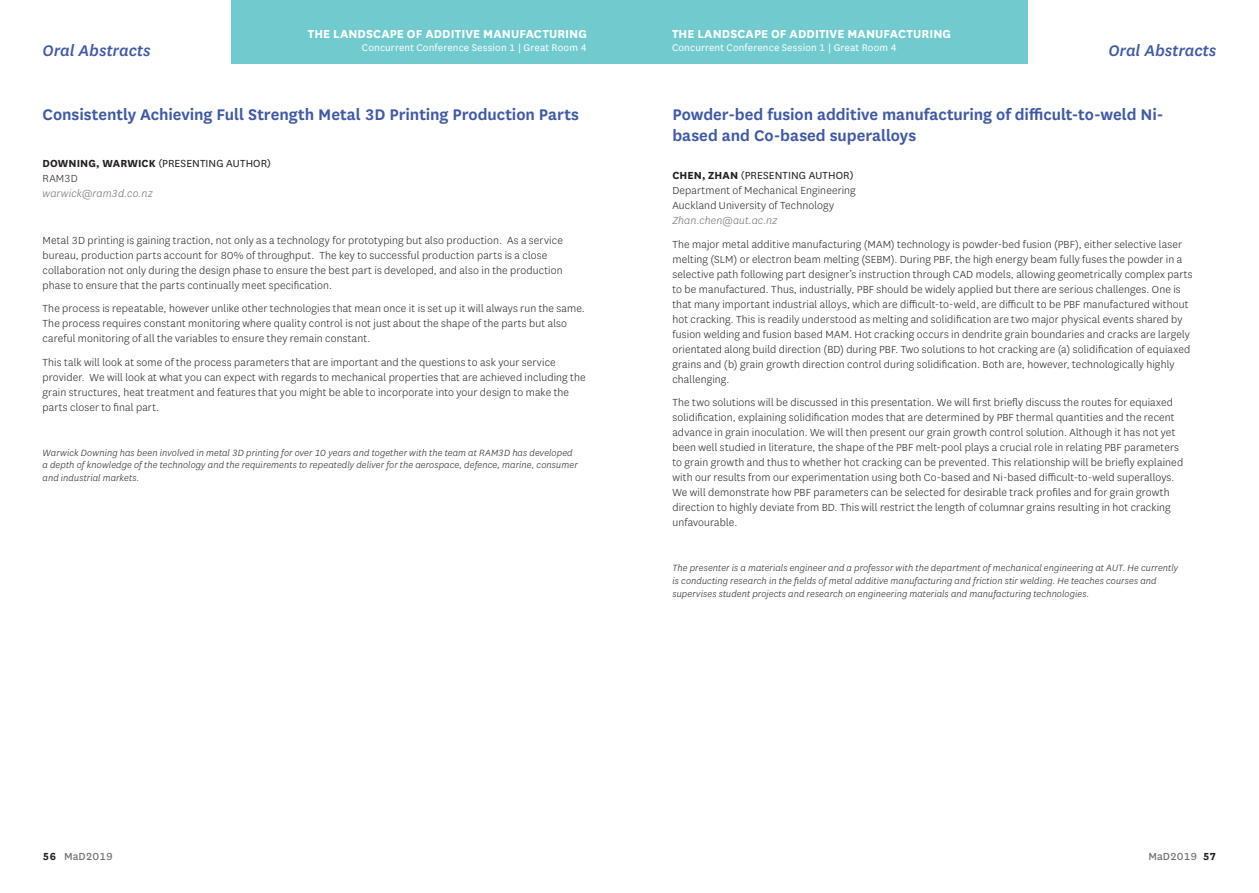
<style>
.page{position:relative;width:1259px;height:893px;background:#fff}
.page>*{position:absolute;margin:0;border:0;box-sizing:border-box;transform-origin:0 0}
.Header_1{font:600 18px/21px "National";letter-spacing:-.005em;color:#3f59a7}
.t1{font:italic 500 18px "National";color:#3f59a7}
.t2{font:700 13.5px "National";letter-spacing:.01em;color:#fff}
.Body_copy{font:300 12px/15px "National";letter-spacing:.01em;color:#231f20}
.Subhead_Caps{font:12px "National";letter-spacing:.01em;color:#231f20}
.Body_copy-2{font:italic 300 12px/15px "National";letter-spacing:.005em;color:#6c6d70}
.t3{font:12px "National";color:#6c6d70}
.t4{font:11.25px "National";letter-spacing:.015em;color:#fff}
.Abstracts_Bio{font:italic 300 10.5px/12.8px "National";letter-spacing:.01em;color:#231f20}
.s1{font-weight:700}
.s2{font-style:normal;color:#231f20}
.s3{font-style:italic;color:#6c6d70}
.s4{font-weight:700;color:#231f20}
</style>
<div class="page">
<div style="left:629px;top:0;width:399px;height:64px;background:#71cbce"></div>
<div style="left:231px;top:0;width:398px;height:64px;background:#71cbce"></div>
<p class="t2" style="left:308px;top:25px;width:281px">THE LANDSCAPE OF ADDITIVE MANUFACTURING</p>
<p class="t4" style="left:362px;top:40px;width:226px">Concurrent Conference Session 1 | Great Room 4</p>
<p class="t2" style="left:672px;top:25px;width:281px">THE LANDSCAPE OF ADDITIVE MANUFACTURING</p>
<p class="t4" style="left:672px;top:40px;width:226px">Concurrent Conference Session 1 | Great Room 4</p>
<h1 class="t1" style="left:43px;top:39px;width:110px">Oral Abstracts</h1>
<h1 class="t1" style="left:1108px;top:39px;width:110px">Oral Abstracts</h1>
<p class="Header_1" style="left:43px;top:103px;width:538px">Consistently Achieving Full Strength Metal 3D Printing Production Parts</p>
<p class="Subhead_Caps" style="left:43px;top:155px;width:230px"><span class="s1">DOWNING, WARWICK</span> (PRESENTING AUTHOR)</p>
<p class="Body_copy-2" style="left:43px;top:170px;width:112px"><span class="s2">RAM3D </span>warwick@ram3d.co.nz</p>
<p class="Body_copy" style="left:43px;top:232px;width:522px">Metal 3D printing is gaining traction, not only as a technology for prototyping but also production. As a service bureau, production parts account for 80% of throughput. The key to successful production parts is a close collaboration not only during the design phase to ensure the best part is developed, and also in the production phase to ensure that the parts continually meet specification.</p>
<p class="Body_copy" style="left:43px;top:301px;width:544px">The process is repeatable, however unlike other technologies that mean once it is set up it will always run the same.<br>The process requires constant monitoring where quality control is not just about the shape of the parts but also careful monitoring of all the variables to ensure they remain constant.</p>
<p class="Body_copy" style="left:43px;top:354px;width:544px">This talk will look at some of the process parameters that are important and the questions to ask your service provider. We will look at what you can expect with regards to mechanical properties that are achieved including the grain structures, heat treatment and features that you might be able to incorporate into your design to make the parts closer to final part.</p>
<p class="Abstracts_Bio" style="left:43px;top:446px;width:536px">Warwick Downing has been involved in metal 3D printing for over 10 years and together with the team at RAM3D has developed a depth of knowledge of the technology and the requirements to repeatedly deliver for the aerospace, defence, marine, consumer and industrial markets.</p>
<p class="Header_1" style="left:672px;top:103px;width:492px">Powder-bed fusion additive manufacturing of difficult-to-weld Ni&shy;based and Co-based superalloys</p>
<p class="Subhead_Caps" style="left:672px;top:168px;width:183px"><span class="s1">CHEN, ZHAN</span> (PRESENTING AUTHOR)</p>
<p class="Body_copy" style="left:672px;top:183px;width:185px">Department of Mechanical Engineering<br>Auckland University of Technology<br><span class="s3">Zhan.chen@aut.ac.nz</span></p>
<p class="Body_copy" style="left:672px;top:236px;width:522px">The major metal additive manufacturing (MAM) technology is powder-bed fusion (PBF), either selective laser melting (SLM) or electron beam melting (SEBM). During PBF, the high energy beam fully fuses the powder in a selective path following part designer’s instruction through CAD models, allowing geometrically complex parts to be manufactured. Thus, industrially, PBF should be widely applied but there are serious challenges. One is that many important industrial alloys, which are difficult-to-weld, are difficult to be PBF manufactured without hot cracking. This is readily understood as melting and solidification are two major physical events shared by fusion welding and fusion based MAM. Hot cracking occurs in dendrite grain boundaries and cracks are largely orientated along build direction (BD) during PBF. Two solutions to hot cracking are (a) solidification of equiaxed grains and (b) grain growth direction control during solidification. Both are, however, technologically highly challenging.</p>
<p class="Body_copy" style="left:672px;top:395px;width:512px">The two solutions will be discussed in this presentation. We will first briefly discuss the routes for equiaxed solidification, explaining solidification modes that are determined by PBF thermal quantities and the recent advance in grain inoculation. We will then present our grain growth control solution. Although it has not yet been well studied in literature, the shape of the PBF melt-pool plays a crucial role in relating PBF parameters to grain growth and thus to whether hot cracking can be prevented. This relationship will be briefly explained with our results from our experimentation using both Co-based and Ni-based difficult-to-weld superalloys.<br>We will demonstrate how PBF parameters can be selected for desirable track profiles and for grain growth direction to highly deviate from BD. This will restrict the length of columnar grains resulting in hot cracking unfavourable.</p>
<p class="Abstracts_Bio" style="left:672px;top:561px;width:507px">The presenter is a materials engineer and a professor with the department of mechanical engineering at AUT. He currently is conducting research in the fields of metal additive manufacturing and friction stir welding. He teaches courses and supervises student projects and research on engineering materials and manufacturing technologies.</p>
<p class="t3" style="left:43px;top:848px;width:72px"><span class="s4">56</span> MaD2019</p>
<p class="t3" style="left:1148px;top:848px;width:69px">MaD2019 <span class="s4">57</span></p>
</div>
